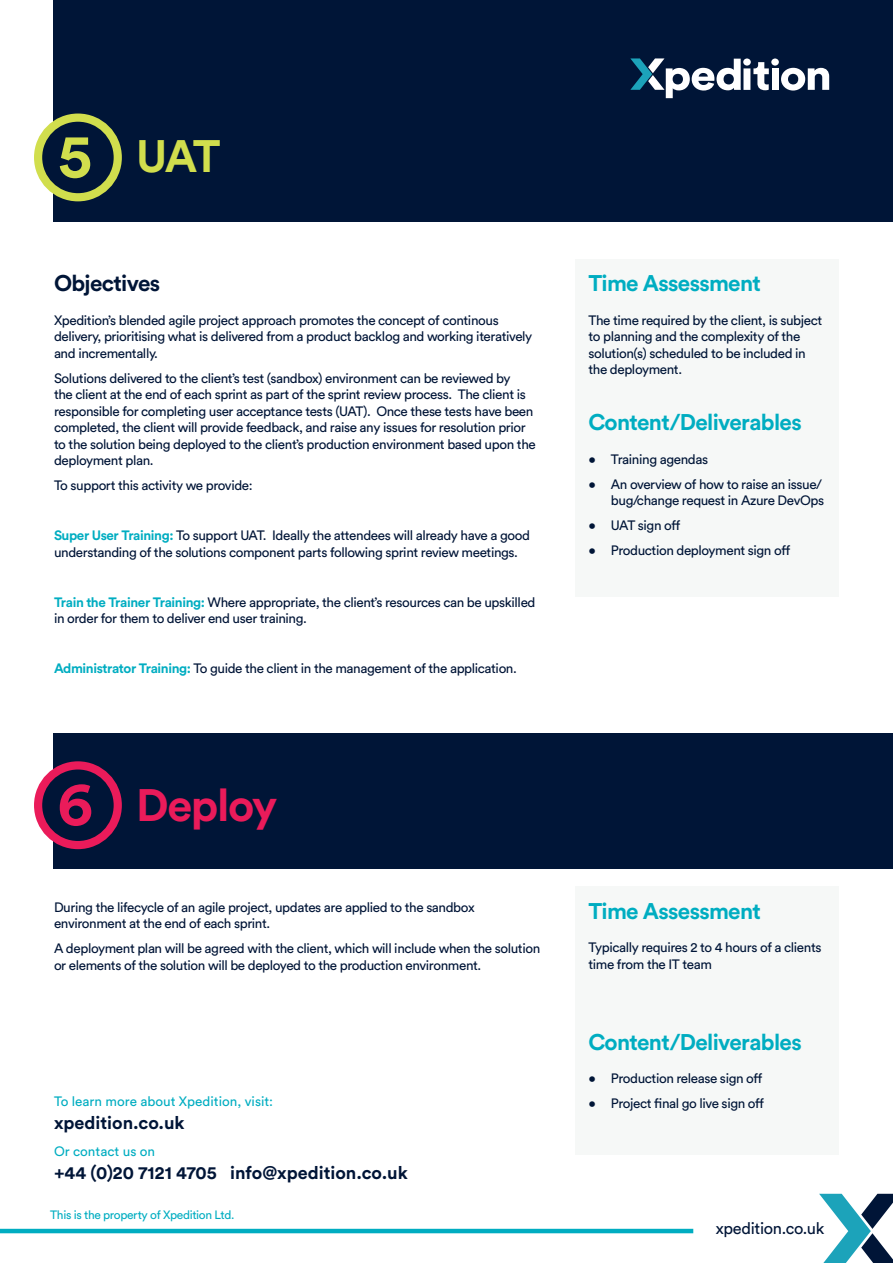
<style>
.page{position:relative;width:893px;height:1263px;background:#fff}
.page>*{position:absolute;margin:0;border:0;box-sizing:border-box;transform-origin:0 0}
.Cover_headline{font:700 61.5px "Circular Std";color:#d1de4d}
.Cover_headline-2{font:700 61.5px "Circular Std";color:#ea1b5a}
.Sub_heading{font:700 45px "Circular Std";letter-spacing:-.03em;color:#ea1b5a}
.Sub_heading-2{font:700 45px "Circular Std";color:#d1de4d}
.Sub_heading-3{font:700 22.5px "Circular Std";letter-spacing:-.03em;color:#00adc1}
.Sub_heading-4{font:700 22.5px "Circular Std";letter-spacing:-.03em;color:#001537}
.Page_Heading{font:700 18px "Circular Std";color:#001537}
.t1{font:16.35px "Circular Std";letter-spacing:-.02em;color:#001537}
.Sub_heading-5{font:13.5px/16.5px "Circular Std";letter-spacing:-.03em;color:#001537}
.Page_Heading-2{font:13.5px "Circular Std";color:#00adc1}
.Sub_heading-6{font:12px "Circular Std";letter-spacing:-.03em;color:#00adc1}
.s1{font-weight:700;color:#00adc1}
</style>
<div class="page">
<svg style="left:819px;top:1194px;width:74px;height:69px"></svg>
<hr style="left:0;top:1229px;width:693px;height:4px;background:#00adc1">
<div style="left:575px;top:259px;width:264px;height:338px;background:#f6f8f7"></div>
<div style="left:575px;top:886px;width:264px;height:268px;background:#f6f8f7"></div>
<div style="left:54px;top:0;width:839px;height:221px;background:#001537"></div>
<div style="left:38px;top:118px;width:80px;height:79px;background:#001537;border-radius:50%"></div>
<div style="left:34px;top:114px;width:88px;height:87px;border:8px solid #d1de4d;border-radius:50%"></div>
<div style="left:54px;top:733px;width:839px;height:136px;background:#001537"></div>
<div style="left:38px;top:765px;width:80px;height:80px;background:#001537;border-radius:50%"></div>
<div style="left:34px;top:761px;width:88px;height:88px;border:8px solid #ea1b5a;border-radius:50%"></div>
<div style="left:771px;top:59px;width:8px;height:7px;background:#fff;border-radius:50%"></div>
<div style="left:772px;top:68px;width:6px;height:22px;background:#fff"></div>
<svg style="left:781px;top:68px;width:48px;height:23px"></svg>
<svg style="left:630px;top:58px;width:139px;height:40px"></svg>
<p class="Cover_headline" style="left:58px;top:116px;width:36px">5</p>
<p class="Sub_heading-2" style="left:136px;top:128px;width:86px">UAT</p>
<p class="Sub_heading-4" style="left:54px;top:269px;width:108px">Objectives</p>
<p class="Sub_heading-5" style="left:54px;top:311px;width:480px">Xpedition’s blended agile project approach promotes the concept of continous delivery, prioritising what is delivered from a product backlog and working iteratively and incrementally.</p>
<p class="Sub_heading-5" style="left:54px;top:369px;width:483px">Solutions delivered to the client’s test (sandbox) environment can be reviewed by<br>the client at the end of each sprint as part of the sprint review process. The client is responsible for completing user acceptance tests (UAT). Once these tests have been completed, the client will provide feedback, and raise any issues for resolution prior to the solution being deployed to the client’s production environment based upon the deployment plan.</p>
<p class="Sub_heading-5" style="left:54px;top:477px;width:200px">To support this activity we provide:</p>
<p class="Sub_heading-5" style="left:54px;top:527px;width:478px"><span class="s1">Super User Training:</span> To support UAT. Ideally the attendees will already have a good understanding of the solutions component parts following sprint review meetings.</p>
<p class="Sub_heading-5" style="left:54px;top:593px;width:483px"><span class="s1">Train the Trainer Training:</span> Where appropriate, the client’s resources can be upskilled in order for them to deliver end user training.</p>
<p class="Sub_heading-5" style="left:54px;top:660px;width:464px"><span class="s1">Administrator Training:</span> To guide the client in the management of the application.</p>
<p class="Cover_headline-2" style="left:57px;top:764px;width:37px">6</p>
<p class="Sub_heading" style="left:136px;top:776px;width:143px">Deploy</p>
<p class="Sub_heading-5" style="left:54px;top:898px;width:422px">During the lifecycle of an agile project, updates are applied to the sandbox environment at the end of each sprint.</p>
<p class="Sub_heading-5" style="left:54px;top:940px;width:488px">A deployment plan will be agreed with the client, which will include when the solution or elements of the solution will be deployed to the production environment.</p>
<p class="Page_Heading-2" style="left:54px;top:1093px;width:221px">To learn more about Xpedition, visit:</p>
<p class="Page_Heading" style="left:54px;top:1111px;width:132px">xpedition.co.uk</p>
<p class="Page_Heading-2" style="left:54px;top:1143px;width:103px">Or contact us on</p>
<p class="Page_Heading" style="left:54px;top:1160px;width:355px">+44 (0)20 7121 4705 info@xpedition.co.uk</p>
<p class="Sub_heading-6" style="left:50px;top:1207px;width:186px">This is the property of Xpedition Ltd.</p>
<p class="Sub_heading-3" style="left:588px;top:269px;width:174px">Time Assessment</p>
<p class="Sub_heading-5" style="left:588px;top:311px;width:235px">The time required by the client, is subject to planning and the complexity of the solution(s) scheduled to be included in the deployment.</p>
<p class="Sub_heading-3" style="left:588px;top:408px;width:215px">Content/Deliverables</p>
<p class="Sub_heading-5" style="left:588px;top:450px;width:121px">• Training agendas</p>
<p class="Sub_heading-5" style="left:588px;top:475px;width:237px;text-align:right">• An overview of how to raise an issue/ bug/change request in Azure DevOps</p>
<p class="Sub_heading-5" style="left:588px;top:517px;width:93px">• UAT sign off</p>
<p class="Sub_heading-5" style="left:588px;top:542px;width:203px">• Production deployment sign off</p>
<p class="Sub_heading-3" style="left:588px;top:896px;width:174px">Time Assessment</p>
<p class="Sub_heading-5" style="left:588px;top:939px;width:235px">Typically requires 2 to 4 hours of a clients time from the IT team</p>
<p class="Sub_heading-3" style="left:588px;top:1027px;width:215px">Content/Deliverables</p>
<p class="Sub_heading-5" style="left:588px;top:1070px;width:175px">• Production release sign off</p>
<p class="Sub_heading-5" style="left:588px;top:1095px;width:177px">• Project final go live sign off</p>
<p class="t1" style="left:716px;top:1218px;width:110px">xpedition.co.uk</p>
</div>
